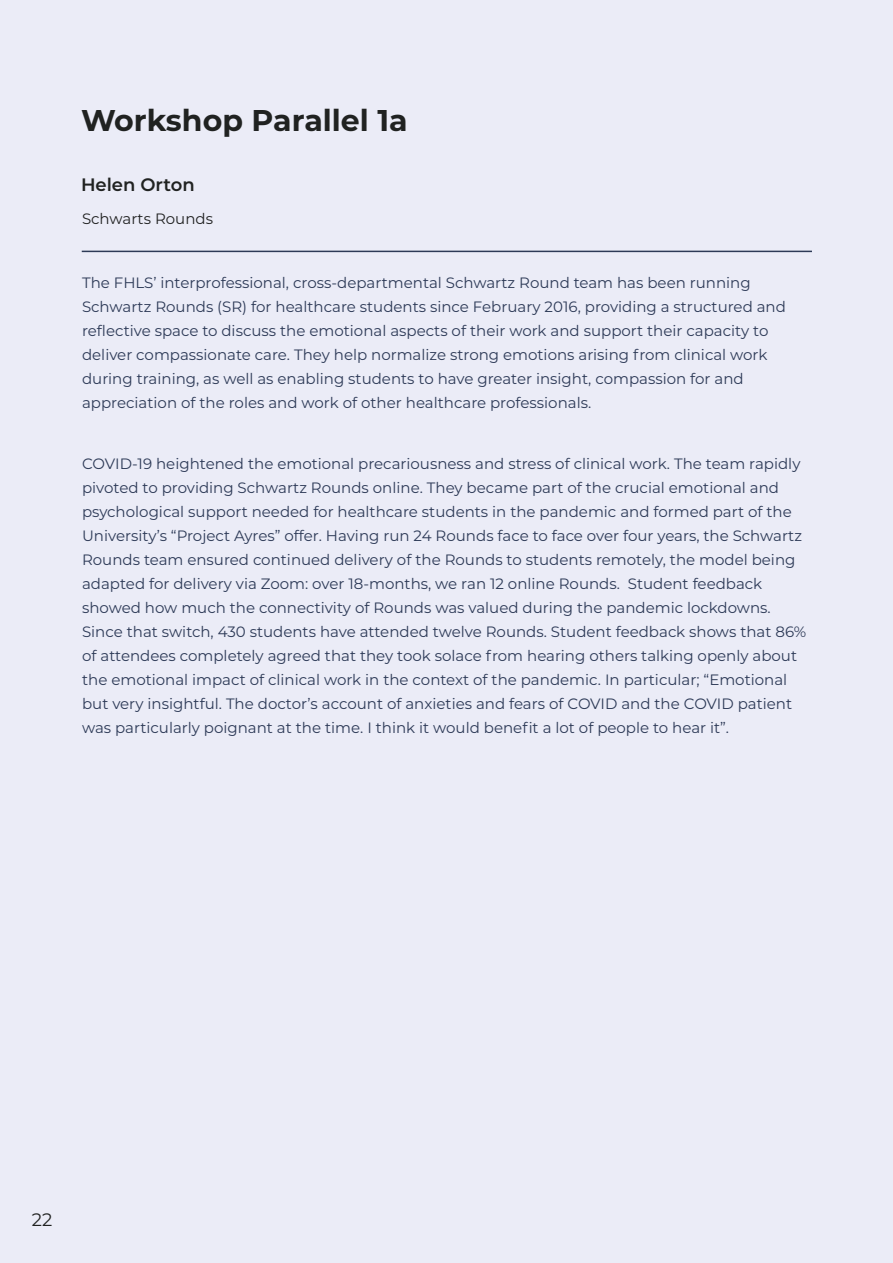
<style>
.page{position:relative;width:893px;height:1263px;background:#ebecf7}
.page>*{position:absolute;margin:0;border:0;box-sizing:border-box;transform-origin:0 0}
.t1{font:700 30px "Montserrat";color:#202221}
.t2{font:600 18px "Montserrat";color:#202221}
.t3{font:18px "Montserrat";color:#202221}
.Paragraph{font:15px/24px "Montserrat";color:#2d3a57}
.Paragraph-2{font:15px "Montserrat";color:#212222}
</style>
<div class="page">
<hr style="left:82px;top:251px;width:730px;height:1px;background:#2d3a57">
<hr style="left:892px;top:0;width:1px;height:1263px;background:#2d3a57">
<h2 class="t1" style="left:81px;top:99px;width:328px">Workshop Parallel 1a</h2>
<h3 class="t2" style="left:81px;top:172px;width:115px">Helen Orton</h3>
<p class="Paragraph-2" style="left:82px;top:209px;width:132px">Schwarts Rounds</p>
<p class="Paragraph" style="left:82px;top:270px;width:705px">The FHLS’ interprofessional, cross-departmental Schwartz Round team has been running Schwartz Rounds (SR) for healthcare students since February 2016, providing a structured and reflective space to discuss the emotional aspects of their work and support their capacity to deliver compassionate care. They help normalize strong emotions arising from clinical work during training, as well as enabling students to have greater insight, compassion for and appreciation of the roles and work of other healthcare professionals.</p>
<p class="Paragraph" style="left:82px;top:452px;width:726px">COVID-19 heightened the emotional precariousness and stress of clinical work. The team rapidly pivoted to providing Schwartz Rounds online. They became part of the crucial emotional and psychological support needed for healthcare students in the pandemic and formed part of the University’s “Project Ayres” offer. Having run 24 Rounds face to face over four years, the Schwartz Rounds team ensured continued delivery of the Rounds to students remotely, the model being adapted for delivery via Zoom: over 18-months, we ran 12 online Rounds. Student feedback showed how much the connectivity of Rounds was valued during the pandemic lockdowns.<br>Since that switch, 430 students have attended twelve Rounds. Student feedback shows that 86% of attendees completely agreed that they took solace from hearing others talking openly about the emotional impact of clinical work in the context of the pandemic. In particular; “Emotional but very insightful. The doctor’s account of anxieties and fears of COVID and the COVID patient was particularly poignant at the time. I think it would benefit a lot of people to hear it”.</p>
<p class="t3" style="left:32px;top:1207px;width:22px">22</p>
</div>
